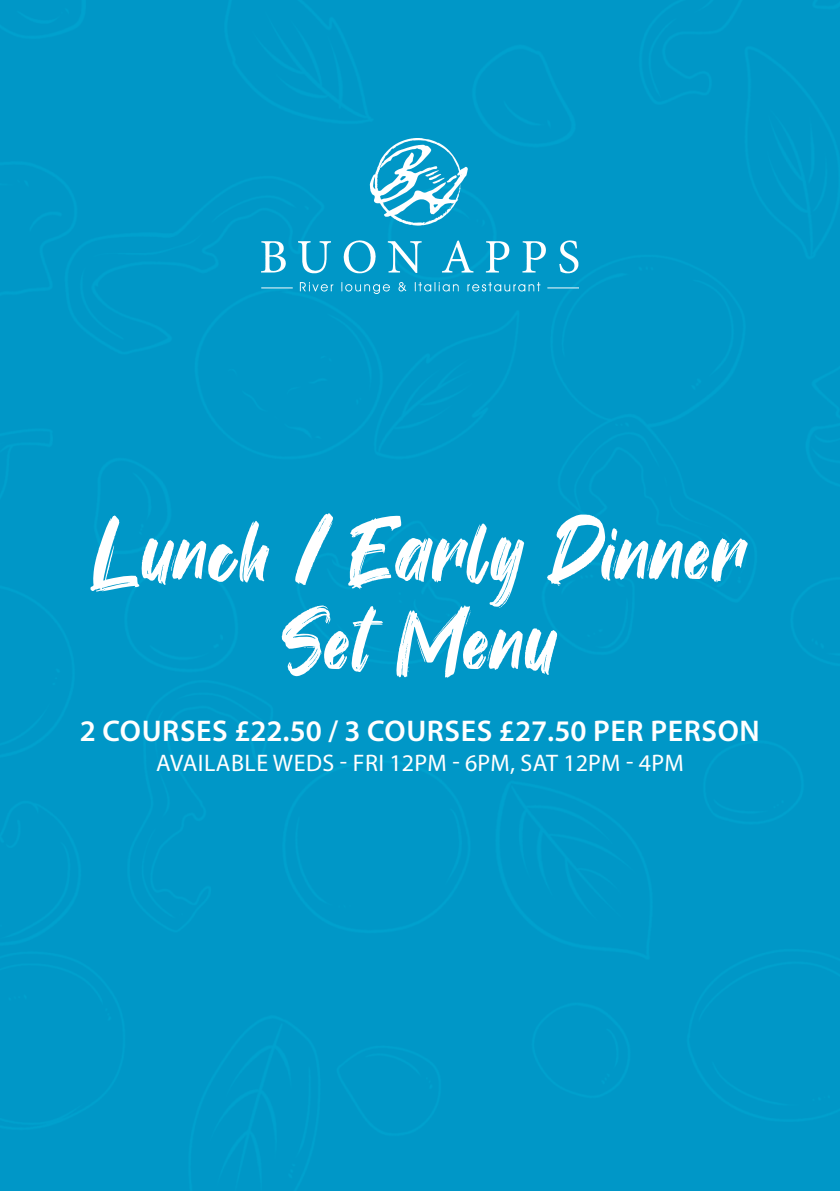
<style>
.page{position:relative;width:840px;height:1191px;background:#fff}
.page>*{position:absolute;margin:0;border:0;box-sizing:border-box;transform-origin:0 0}
.t1{font:94px/90px "Youth Power";color:#fff;text-align:center}
.t2{font:600 30px "Myriad Pro";letter-spacing:.02em;color:#fff}
.t3{font:24px "Myriad Pro";letter-spacing:.01em;color:#fff}
</style>
<div class="page">
<div style="left:0;top:0;width:839px;height:1191px;background:#0097c7"></div>
<img style="left:261px;top:139px;width:317px;height:154px">
<p class="t1" style="left:93px;top:514px;width:655px">Lunch / Early Dinner<br>Set Menu</p>
<p class="t2" style="left:80px;top:712px;width:681px">2 COURSES £22.50 / 3 COURSES £27.50 PER PERSON</p>
<p class="t3" style="left:156px;top:748px;width:528px">AVAILABLE WEDS - FRI 12PM - 6PM, SAT 12PM - 4PM</p>
</div>
